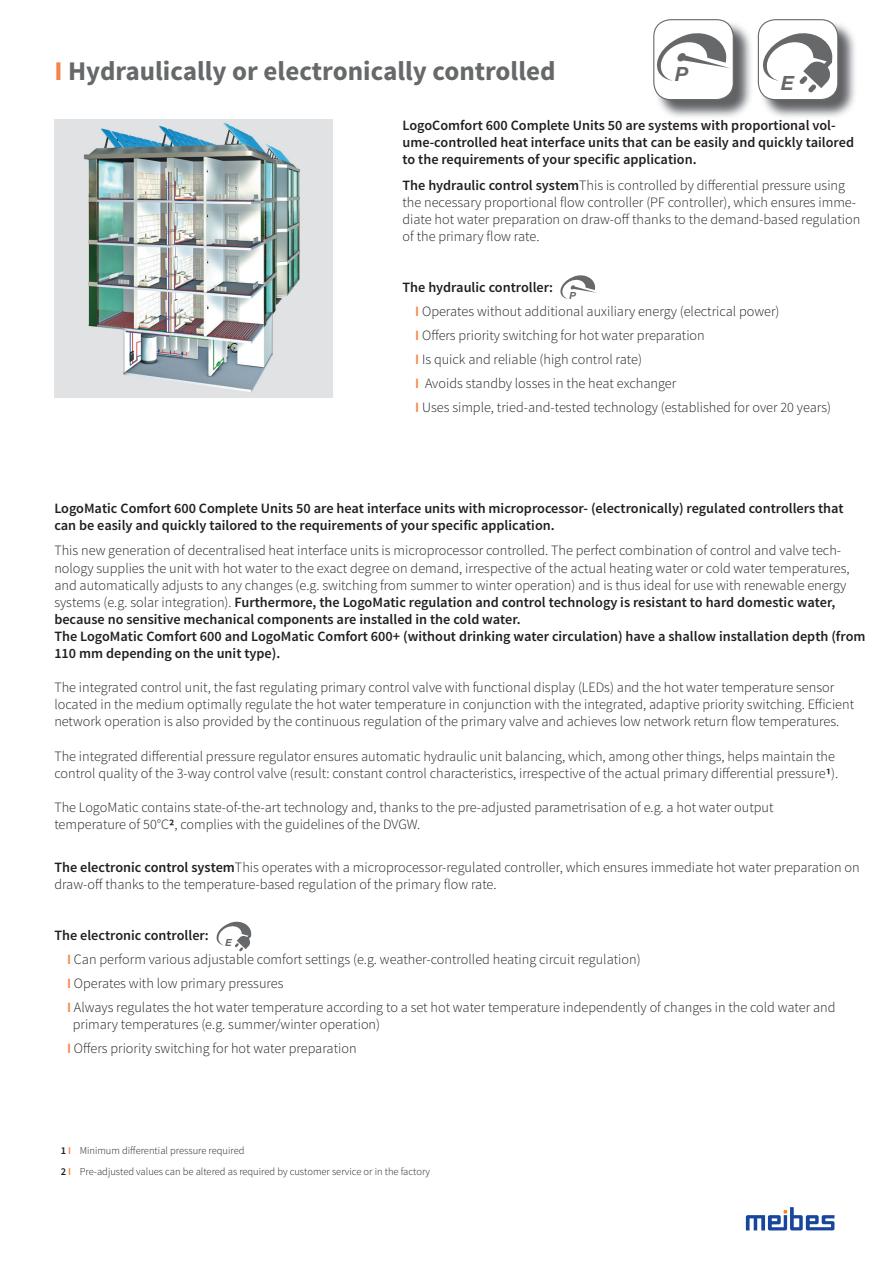
<style>
.page{position:relative;width:893px;height:1263px;background:#fff}
.page>*{position:absolute;margin:0;border:0;box-sizing:border-box;transform-origin:0 0}
.t1{font:700 27px "Source Sans Pro";color:#66686a}
.t2{font:italic 700 19.65px "Helvetica Neue LTW1 G";color:#66686a}
.t3{font:300 14.25px/17.1px "Source Sans Pro";color:#231f20}
.t4{font:600 14.25px/17.1px "Source Sans Pro";color:#231f20}
.t5{font:300 10.5px/21.3px "Source Sans Pro";color:#231f20}
.t6{font:italic 700 9.9px "Helvetica Neue LTW1 G";color:#66686a}
.s1{color:#f58345}
.s2{font-weight:600}
.s3{font-weight:600;color:#f58345}
</style>
<div class="page">
<svg style="left:746px;top:1207px;width:88px;height:23px"></svg>
<img style="left:655px;top:21px;width:96px;height:96px">
<div style="left:654px;top:20px;width:79px;height:80px;background:#fff;border-radius:17px"></div>
<div style="left:653px;top:19px;width:81px;height:81px;border:1px solid #66686a;border-radius:17px"></div>
<svg style="left:653px;top:31px;width:76px;height:50px"></svg>
<img style="left:760px;top:21px;width:95px;height:96px">
<div style="left:758px;top:20px;width:80px;height:80px;background:#fff;border-radius:17px"></div>
<div style="left:758px;top:19px;width:80px;height:81px;border:1px solid #66686a;border-radius:17px"></div>
<svg style="left:759px;top:31px;width:73px;height:62px"></svg>
<div style="left:54px;top:119px;width:278px;height:278px;background:#e1e2e4"></div>
<img style="left:84px;top:122px;width:216px;height:270px">
<svg style="left:560px;top:275px;width:37px;height:24px"></svg>
<svg style="left:216px;top:921px;width:35px;height:30px"></svg>
<h1 class="t1" style="left:54px;top:53px;width:503px"><span class="s1">I</span> Hydraulically or electronically controlled</h1>
<h2 class="t2" style="left:675px;top:62px;width:15px">P</h2>
<h2 class="t2" style="left:781px;top:71px;width:15px">E</h2>
<p class="t4" style="left:402px;top:117px;width:453px">LogoComfort 600 Complete Units 50 are systems with proportional vol&shy;ume-controlled heat interface units that can be easily and quickly tailored to the requirements of your specific application.</p>
<p class="t3" style="left:402px;top:176px;width:459px"><span class="s2">The hydraulic control system</span>This is controlled by differential pressure using the necessary proportional flow controller (PF controller), which ensures imme&shy;diate hot water preparation on draw-off thanks to the demand-based regulation of the primary flow rate.</p>
<p class="t3" style="left:415px;top:275px;width:417px;line-height:24px;text-indent:-13px"><span class="s2">The hydraulic controller:<br></span><span class="s3">I</span> Operates without additional auxiliary energy (electrical power)<br><span class="s3">I</span> Offers priority switching for hot water preparation<br><span class="s3">I</span> Is quick and reliable (high control rate)<br><span class="s3">I</span> Avoids standby losses in the heat exchanger<br><span class="s3">I</span> Uses simple, tried-and-tested technology (established for over 20 years)</p>
<p class="t6" style="left:569px;top:290px;width:8px">P</p>
<p class="t4" style="left:54px;top:500px;width:791px">LogoMatic Comfort 600 Complete Units 50 are heat interface units with microprocessor- (electronically) regulated controllers that can be easily and quickly tailored to the requirements of your specific application.</p>
<p class="t3" style="left:54px;top:542px;width:813px">This new generation of decentralised heat interface units is microprocessor controlled. The perfect combination of control and valve tech&shy;nology supplies the unit with hot water to the exact degree on demand, irrespective of the actual heating water or cold water temperatures, and automatically adjusts to any changes (e.g. switching from summer to winter operation) and is thus ideal for use with renewable energy systems (e.g. solar integration). <span class="s2">Furthermore, the LogoMatic regulation and control technology is resistant to hard domestic water, because no sensitive mechanical components are installed in the cold water.<br>The LogoMatic Comfort 600 and LogoMatic Comfort 600+ (without drinking water circulation) have a shallow installation depth (from 110 mm depending on the unit type).</span></p>
<p class="t3" style="left:54px;top:679px;width:801px">The integrated control unit, the fast regulating primary control valve with functional display (LEDs) and the hot water temperature sensor located in the medium optimally regulate the hot water temperature in conjunction with the integrated, adaptive priority switching. Efficient network operation is also provided by the continuous regulation of the primary valve and achieves low network return flow temperatures.</p>
<p class="t3" style="left:54px;top:747px;width:785px">The integrated differential pressure regulator ensures automatic hydraulic unit balancing, which, among other things, helps maintain the control quality of the 3-way control valve (result: constant control characteristics, irrespective of the actual primary differential pressure<span class="s2">1</span>).</p>
<p class="t3" style="left:54px;top:799px;width:721px">The LogoMatic contains state-of-the-art technology and, thanks to the pre-adjusted parametrisation of e.g. a hot water output temperature of 50°C<span class="s2">2</span>, complies with the guidelines of the DVGW.</p>
<p class="t3" style="left:54px;top:858px;width:807px"><span class="s2">The electronic control system</span>This operates with a microprocessor-regulated controller, which ensures immediate hot water preparation on draw-off thanks to the temperature-based regulation of the primary flow rate.</p>
<p class="t3" style="left:67px;top:923px;width:770px;line-height:24px;text-indent:-13px"><span class="s2">The electronic controller:<br></span><span class="s3">I</span> Can perform various adjustable comfort settings (e.g. weather-controlled heating circuit regulation)<br><span class="s3">I</span> Operates with low primary pressures<br><span class="s3">I</span> Always regulates the hot water temperature according to a set hot water temperature independently of changes in the cold water and</p>
<p class="t3" style="left:67px;top:1012px;width:315px;line-height:24px;text-indent:6px">primary temperatures (e.g. summer/winter operation)<br><span class="s3">I</span> Offers priority switching for hot water preparation</p>
<p class="t6" style="left:226px;top:936px;width:8px">E</p>
<p class="t5" style="left:61px;top:1140px;width:371px"><span class="s2">1</span> <span class="s3">I</span> Minimum differential pressure required<br><span class="s2">2</span> <span class="s3">I</span> Pre-adjusted values can be altered as required by customer service or in the factory</p>
</div>
